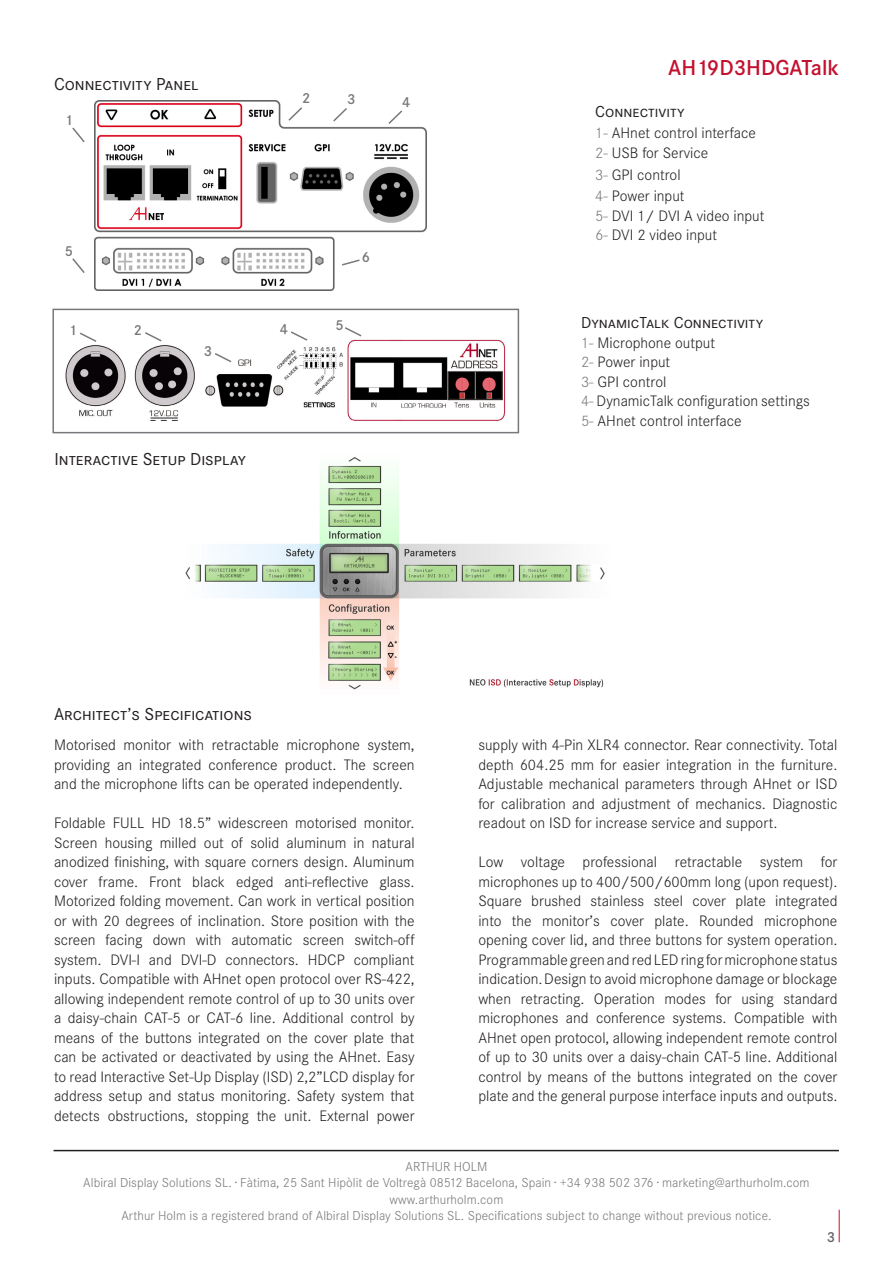
<style>
.page{position:relative;width:893px;height:1263px;background:#fff}
.page>*{position:absolute;margin:0;border:0;box-sizing:border-box;transform-origin:0 0}
.t1{font:600 22.5px "Corporate S";color:#c3102f}
.t2{font:18px "Corporate SSC";color:#231f20}
.t3{font:16.5px "Corporate SSC";color:#231f20}
.t4{font:300 15.75px/19.5px "Corporate S";color:#231f20;text-align:justify}
.t5{font:600 15px "Corporate S";color:#76787b}
.t6{font:600 15px "Corporate S";color:#636366}
.t7{font:300 13.5px/16.5px "Corporate S";letter-spacing:.005em;color:#76787b;text-align:center}
.s1{color:#76787b}
</style>
<div class="page">
<hr style="left:839px;top:1210px;width:1px;height:32px;background:#c3102f">
<hr style="left:54px;top:1150px;width:785px;height:1px;background:#231f20">
<img style="left:65px;top:339px;width:441px;height:82px">
<svg style="left:213px;top:352px;width:20px;height:12px"></svg>
<svg style="left:78px;top:332px;width:20px;height:11px"></svg>
<svg style="left:143px;top:332px;width:20px;height:11px"></svg>
<svg style="left:289px;top:331px;width:20px;height:11px"></svg>
<svg style="left:345px;top:327px;width:17px;height:10px"></svg>
<div style="left:52px;top:309px;width:467px;height:124px;border:2px solid #76787b"></div>
<img style="left:185px;top:457px;width:420px;height:233px">
<div style="left:169px;top:459px;width:125px;height:67px;background:#fff"></div>
<img style="left:95px;top:100px;width:332px;height:191px">
<svg style="left:72px;top:127px;width:13px;height:16px"></svg>
<svg style="left:72px;top:258px;width:13px;height:15px"></svg>
<svg style="left:340px;top:258px;width:21px;height:9px"></svg>
<svg style="left:287px;top:106px;width:17px;height:16px"></svg>
<svg style="left:332px;top:106px;width:17px;height:17px"></svg>
<svg style="left:387px;top:109px;width:17px;height:17px"></svg>
<p class="t2" style="left:54px;top:74px;width:146px">Connectivity Panel</p>
<p class="t5" style="left:65px;top:112px;width:10px">1</p>
<p class="t5" style="left:65px;top:243px;width:10px">5</p>
<p class="t5" style="left:302px;top:90px;width:10px">2</p>
<p class="t5" style="left:347px;top:91px;width:10px">3</p>
<p class="t5" style="left:402px;top:93px;width:10px">4</p>
<p class="t5" style="left:362px;top:248px;width:10px">6</p>
<p class="t5" style="left:69px;top:322px;width:10px">1</p>
<p class="t5" style="left:134px;top:321px;width:10px">2</p>
<p class="t5" style="left:280px;top:320px;width:10px">4</p>
<p class="t5" style="left:335px;top:316px;width:10px">5</p>
<p class="t5" style="left:204px;top:342px;width:10px">3</p>
<p class="t2" style="left:54px;top:449px;width:193px">Interactive Setup Display</p>
<h1 class="t1" style="left:668px;top:55px;width:172px">AH19D3HDGATalk</h1>
<p class="t3" style="left:595px;top:103px;width:91px">Connectivity</p>
<p class="t4" style="left:595px;top:124px;width:162px"><span class="s1">1-</span> AHnet control interface</p>
<p class="t4" style="left:595px;top:143px;width:114px"><span class="s1">2-</span> USB for Service</p>
<p class="t4" style="left:595px;top:166px;width:87px"><span class="s1">3-</span> GPI control</p>
<p class="t4" style="left:595px;top:187px;width:91px"><span class="s1">4-</span> Power input</p>
<p class="t4" style="left:595px;top:206px;width:171px"><span class="s1">5-</span> DVI 1/ DVI A video input</p>
<p class="t4" style="left:595px;top:226px;width:123px"><span class="s1">6-</span> DVI 2 video input</p>
<p class="t3" style="left:581px;top:313px;width:184px">DynamicTalk Connectivity</p>
<p class="t4" style="left:581px;top:333px;width:136px"><span class="s1">1-</span> Microphone output</p>
<p class="t4" style="left:581px;top:352px;width:91px"><span class="s1">2-</span> Power input</p>
<p class="t4" style="left:581px;top:372px;width:87px"><span class="s1">3-</span> GPI control</p>
<p class="t4" style="left:581px;top:391px;width:230px"><span class="s1">4-</span> DynamicTalk configuration settings</p>
<p class="t4" style="left:581px;top:411px;width:162px"><span class="s1">5-</span> AHnet control interface</p>
<p class="t2" style="left:54px;top:704px;width:200px">Architect’s Specifications</p>
<p class="t4" style="left:54px;top:735px;width:362px">Motorised monitor with retractable microphone system, providing an integrated conference product. The screen and the microphone lifts can be operated independently.</p>
<p class="t4" style="left:54px;top:813px;width:362px">Foldable FULL HD 18.5” widescreen motorised monitor.<br>Screen housing milled out of solid aluminum in natural anodized finishing, with square corners design. Aluminum cover frame. Front black edged anti-reflective glass.<br>Motorized folding movement. Can work in vertical position or with 20 degrees of inclination. Store position with the screen facing down with automatic screen switch-off system. DVI-I and DVI-D connectors. HDCP compliant inputs. Compatible with AHnet open protocol over RS-422, allowing independent remote control of up to 30 units over a daisy-chain CAT-5 or CAT-6 line. Additional control by means of the buttons integrated on the cover plate that can be activated or deactivated by using the AHnet. Easy to read Interactive Set-Up Display (ISD) 2,2”LCD display for address setup and status monitoring. Safety system that detects obstructions, stopping the unit. External power</p>
<p class="t4" style="left:478px;top:735px;width:361px">supply with 4-Pin XLR4 connector. Rear connectivity. Total depth 604.25 mm for easier integration in the furniture.<br>Adjustable mechanical parameters through AHnet or ISD for calibration and adjustment of mechanics. Diagnostic readout on ISD for increase service and support.</p>
<p class="t4" style="left:478px;top:852px;width:361px">Low voltage professional retractable system for microphones up to 400/500/600mm long (upon request).<br>Square brushed stainless steel cover plate integrated into the monitor’s cover plate. Rounded microphone opening cover lid, and three buttons for system operation.<br>Programmable green and red LED ring for microphone status indication. Design to avoid microphone damage or blockage when retracting. Operation modes for using standard microphones and conference systems. Compatible with AHnet open protocol, allowing independent remote control of up to 30 units over a daisy-chain CAT-5 line. Additional control by means of the buttons integrated on the cover plate and the general purpose interface inputs and outputs.</p>
<p class="t7" style="left:83px;top:1158px;width:728px">ARTHUR HOLM<br>Albiral Display Solutions SL. · Fàtima, 25 Sant Hipòlit de Voltregà 08512 Bacelona, Spain · +34 938 502 376 · marketing@arthurholm.com www.arthurholm.com<br>Arthur Holm is a registered brand of Albiral Display Solutions SL. Specifications subject to change without previous notice.</p>
<p class="t6" style="left:827px;top:1229px;width:10px">3</p>
</div>
